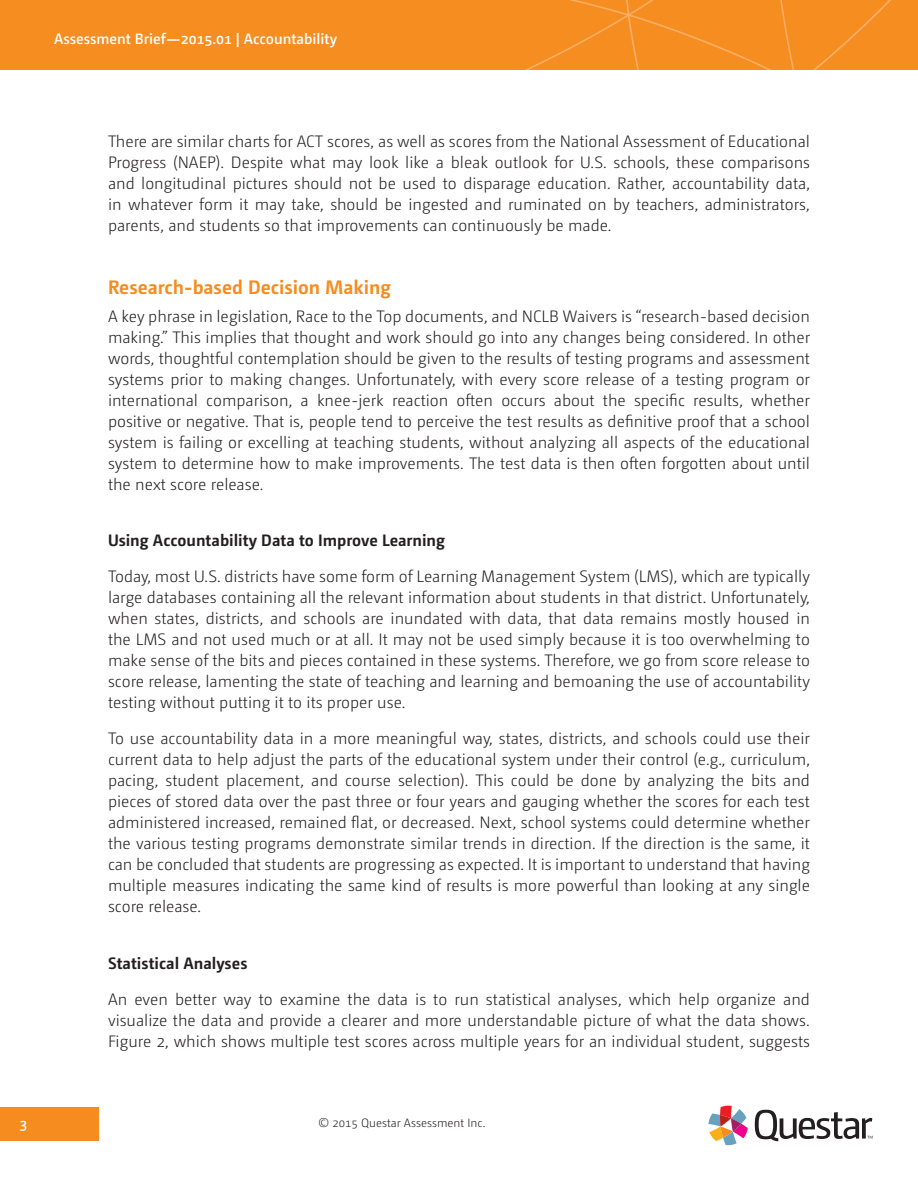
<style>
.page{position:relative;width:918px;height:1188px;background:#fff}
.page>*{position:absolute;margin:0;border:0;box-sizing:border-box;transform-origin:0 0}
.t1{font:700 19.5px "Camingo Dos";color:#f68c1f}
.t2{font:300 16.5px/21px "Camingo Dos";color:#231f20;text-align:justify}
.t3{font:700 16.5px "Camingo Dos";color:#231f20}
.t4{font:600 15px "Camingo Dos";color:#fff}
.t5{font:300 12px "Camingo Dos";color:#231f20}
</style>
<div class="page">
<div style="left:0;top:0;width:918px;height:69px;background:#f68d21"></div>
<svg style="left:755px;top:1110px;width:118px;height:31px"></svg>
<svg style="left:708px;top:1106px;width:40px;height:39px"></svg>
<div style="left:0;top:1107px;width:98px;height:33px;background:#f68c1f"></div>
<p class="t4" style="left:54px;top:29px;width:285px">Assessment Brief—2015.01 | Accountability</p>
<p class="t4" style="left:20px;top:1115px;width:9px">3</p>
<p class="t2" style="left:108px;top:131px;width:704px">There are similar charts for ACT scores, as well as scores from the National Assessment of Educational Progress (NAEP). Despite what may look like a bleak outlook for U.S. schools, these comparisons and longitudinal pictures should not be used to disparage education. Rather, accountability data, in whatever form it may take, should be ingested and ruminated on by teachers, administrators, parents, and students so that improvements can continuously be made.</p>
<p class="t1" style="left:108px;top:276px;width:284px">Research-based Decision Making</p>
<p class="t2" style="left:108px;top:306px;width:704px">A key phrase in legislation, Race to the Top documents, and NCLB Waivers is “research-based decision making.” This implies that thought and work should go into any changes being considered. In other words, thoughtful contemplation should be given to the results of testing programs and assessment systems prior to making changes. Unfortunately, with every score release of a testing program or international comparison, a knee-jerk reaction often occurs about the specific results, whether positive or negative. That is, people tend to perceive the test results as definitive proof that a school system is failing or excelling at teaching students, without analyzing all aspects of the educational system to determine how to make improvements. The test data is then often forgotten about until the next score release.</p>
<p class="t3" style="left:108px;top:531px;width:339px">Using Accountability Data to Improve Learning</p>
<p class="t2" style="left:108px;top:566px;width:704px">Today, most U.S. districts have some form of Learning Management System (LMS), which are typically large databases containing all the relevant information about students in that district. Unfortunately, when states, districts, and schools are inundated with data, that data remains mostly housed in the LMS and not used much or at all. It may not be used simply because it is too overwhelming to make sense of the bits and pieces contained in these systems. Therefore, we go from score release to score release, lamenting the state of teaching and learning and bemoaning the use of accountability testing without putting it to its proper use.</p>
<p class="t2" style="left:108px;top:728px;width:704px">To use accountability data in a more meaningful way, states, districts, and schools could use their current data to help adjust the parts of the educational system under their control (e.g., curriculum, pacing, student placement, and course selection). This could be done by analyzing the bits and pieces of stored data over the past three or four years and gauging whether the scores for each test administered increased, remained flat, or decreased. Next, school systems could determine whether the various testing programs demonstrate similar trends in direction. If the direction is the same, it can be concluded that students are progressing as expected. It is important to understand that having multiple measures indicating the same kind of results is more powerful than looking at any single score release.</p>
<p class="t3" style="left:108px;top:953px;width:141px">Statistical Analyses</p>
<p class="t2" style="left:108px;top:989px;width:703px">An even better way to examine the data is to run statistical analyses, which help organize and visualize the data and provide a clearer and more understandable picture of what the data shows.<br>Figure 2, which shows multiple test scores across multiple years for an individual student, suggests</p>
<p class="t5" style="left:318px;top:1116px;width:169px">© 2015 Questar Assessment Inc.</p>
</div>
